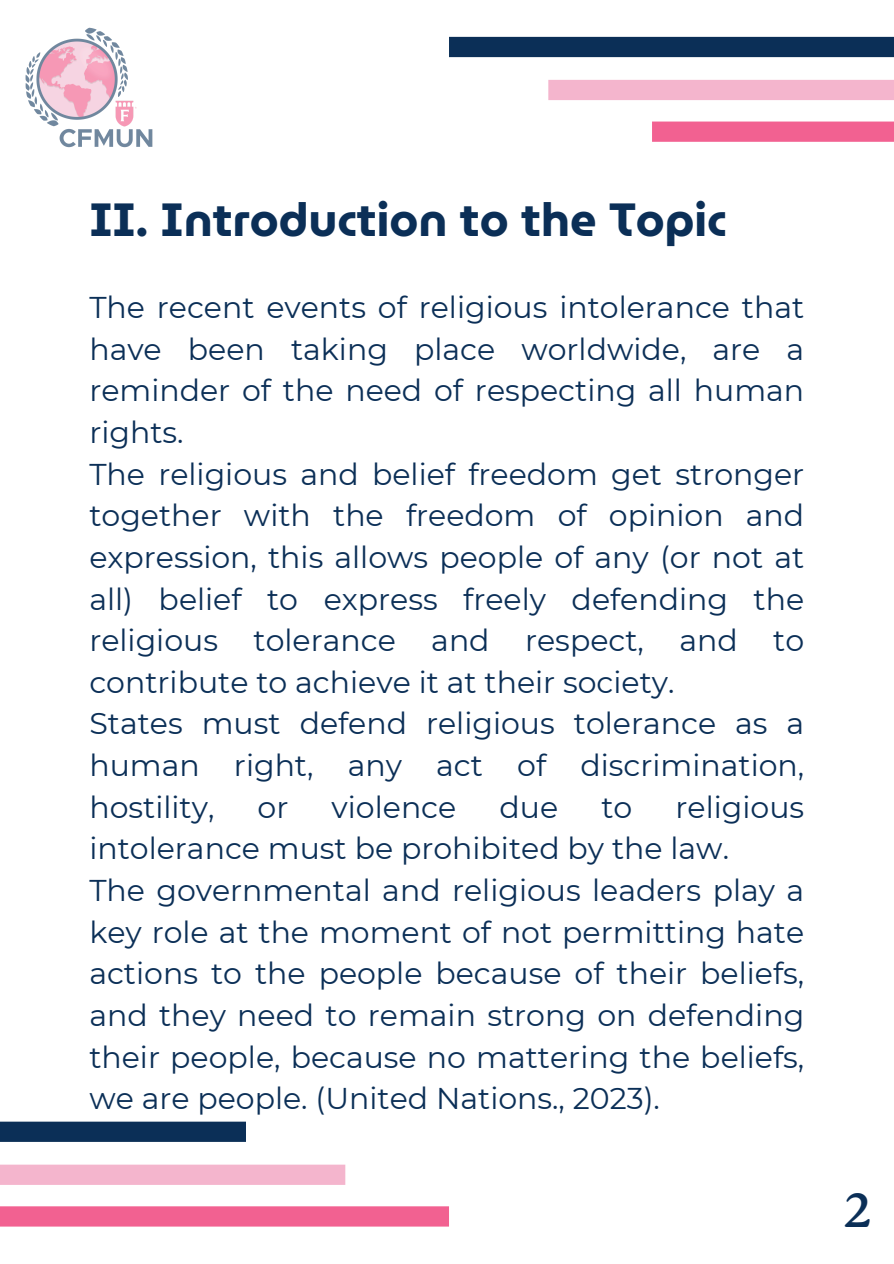
<style>
.page{position:relative;width:894px;height:1264px;background:#fff}
.page>*{position:absolute;margin:0;border:0;box-sizing:border-box;transform-origin:0 0}
.t1{font:47.85px "Roca One";color:#0b2f57}
.t2{font:700 46.5px "Museo Moderno";color:#0b2f57}
.t3{font:30px/41.7px "Montserrat";color:#0b2f57;text-align:justify}
</style>
<div class="page">
<div style="left:449px;top:37px;width:444px;height:20px;background:#0b2f57"></div>
<div style="left:548px;top:80px;width:345px;height:20px;background:#f4b5cd"></div>
<div style="left:651px;top:121px;width:242px;height:21px;background:#f26191"></div>
<img style="left:25px;top:27px;width:128px;height:121px">
<div style="left:0;top:1121px;width:246px;height:20px;background:#0b2f57"></div>
<div style="left:0;top:1164px;width:345px;height:20px;background:#f4b5cd"></div>
<div style="left:0;top:1206px;width:449px;height:20px;background:#f26191"></div>
<p class="t2" style="left:89px;top:182px;width:638px">II. Introduction to the Topic</p>
<p class="t3" style="left:89px;top:286px;width:716px">The recent events of religious intolerance that have been taking place worldwide, are a reminder of the need of respecting all human rights.</p>
<p class="t3" style="left:89px;top:453px;width:716px">The religious and belief freedom get stronger together with the freedom of opinion and expression, this allows people of any (or not at all) belief to express freely defending the religious tolerance and respect, and to contribute to achieve it at their society.</p>
<h1 class="t3" style="left:89px;top:702px;width:716px">States must defend religious tolerance as a human right, any act of discrimination, hostility,</h1>
<h1 class="t3" style="left:89px;top:786px;width:716px;text-indent:586px">religious intolerance must be prohibited by the law.</h1>
<p class="t3" style="left:89px;top:869px;width:716px">The governmental and religious leaders play a key role at the moment of not permitting hate actions to the people because of their beliefs, and they need to remain strong on defending their people, because no mattering the beliefs, we are people. (United Nations., 2023).</p>
<h1 class="t3" style="left:257px;top:786px;width:32px">or</h1>
<h1 class="t3" style="left:331px;top:786px;width:126px">violence</h1>
<h1 class="t3" style="left:499px;top:786px;width:60px">due</h1>
<h1 class="t3" style="left:601px;top:786px;width:32px">to</h1>
<p class="t1" style="left:843px;top:1182px;width:30px">2</p>
</div>
